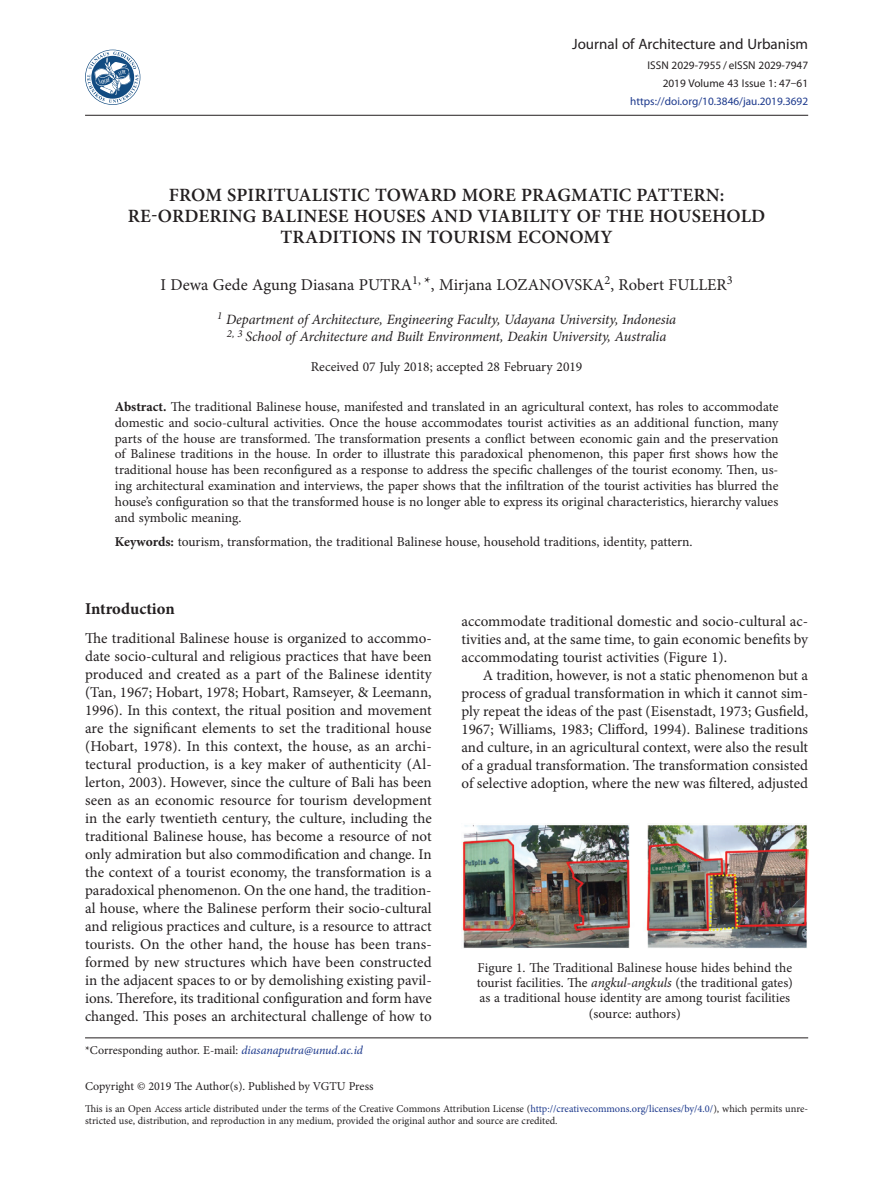
<style>
.page{position:relative;width:872px;height:1191px;background:#fff}
.page>*{position:absolute;margin:0;border:0;box-sizing:border-box;transform-origin:0 0}
.t1{font:600 18.75px/21px "Minion Pro";letter-spacing:.01em;color:#231f20;text-align:center}
.t2{font:16.5px "Minion Pro";color:#231f20}
.t3{font:700 16.5px "Minion Pro";letter-spacing:-.005em;color:#231f20}
.t4{font:15px/18px "Minion Pro";color:#231f20;text-align:justify}
.t5{font:15px "Myriad Pro";color:#231f20}
.t6{font:italic 14.25px/17.2px "Minion Pro";letter-spacing:-.01em;color:#231f20;text-align:center}
.t7{font:13.5px/15.9px "Minion Pro";color:#231f20;text-align:justify}
.t8{font:12px "Minion Pro";letter-spacing:-.005em;color:#231f20}
.t9{font:11.25px/18px "Myriad Pro";color:#231f20;text-align:right}
.t10{font:11.25px "Myriad Pro";color:#1b388c}
.t11{font:10.35px/12px "Minion Pro";color:#231f20}
.s1{font-weight:700}
.s2{font-style:italic;color:#1b388c}
.s3{font-style:italic}
.s4{color:#1b388c}
</style>
<div class="page">
<hr style="left:85px;top:1037px;width:723px;height:1px;background:#231f20">
<hr style="left:85px;top:115px;width:723px;height:1px;background:#231f20">
<svg style="left:86px;top:50px;width:54px;height:54px"></svg>
<img style="left:462px;top:825px;width:346px;height:123px">
<p class="t5" style="left:572px;top:35px;width:237px">Journal of Architecture and Urbanism</p>
<p class="t9" style="left:647px;top:56px;width:162px">ISSN 2029-7955 / eISSN 2029-7947<br>2019 Volume 43 Issue 1: 47–61</p>
<p class="t10" style="left:630px;top:94px;width:179px">https://doi.org/10.3846/jau.2019.3692</p>
<p class="t1" style="left:128px;top:184px;width:639px">FROM SPIRITUALISTIC TOWARD MORE PRAGMATIC PATTERN:<br>RE-ORDERING BALINESE HOUSES AND VIABILITY OF THE HOUSEHOLD<br>TRADITIONS IN TOURISM ECONOMY</p>
<p class="t2" style="left:160px;top:273px;width:574px">I Dewa Gede Agung Diasana PUTRA<sup>1,</sup> *, Mirjana LOZANOVSKA<sup>2</sup>, Robert FULLER<sup>3</sup></p>
<p class="t6" style="left:217px;top:311px;width:461px"><sup>1</sup> Department of Architecture, Engineering Faculty, Udayana University, Indonesia<br><sup>2,</sup> <sup>3</sup> School of Architecture and Built Environment, Deakin University, Australia</p>
<p class="t7" style="left:311px;top:359px;width:273px">Received 07 July 2018; accepted 28 February 2019</p>
<p class="t7" style="left:115px;top:398px;width:665px"><span class="s1">Abstract.</span> The traditional Balinese house, manifested and translated in an agricultural context, has roles to accommodate domestic and socio-cultural activities. Once the house accommodates tourist activities as an additional function, many parts of the house are transformed. The transformation presents a conflict between economic gain and the preservation of Balinese traditions in the house. In order to illustrate this paradoxical phenomenon, this paper first shows how the traditional house has been reconfigured as a response to address the specific challenges of the tourist economy. Then, us&shy;ing architectural examination and interviews, the paper shows that the infiltration of the tourist activities has blurred the house’s configuration so that the transformed house is no longer able to express its original characteristics, hierarchy values and symbolic meaning.</p>
<p class="t7" style="left:115px;top:534px;width:579px"><span class="s1">Keywords:</span> tourism, transformation, the traditional Balinese house, household traditions, identity, pattern.</p>
<p class="t3" style="left:85px;top:597px;width:91px">Introduction</p>
<p class="t4" style="left:85px;top:629px;width:348px">The traditional Balinese house is organized to accommo&shy;date socio-cultural and religious practices that have been produced and created as a part of the Balinese identity (Tan, 1967; Hobart, 1978; Hobart, Ramseyer, &amp; Leemann, 1996). In this context, the ritual position and movement are the significant elements to set the traditional house (Hobart, 1978). In this context, the house, as an archi&shy;tectural production, is a key maker of authenticity (Al&shy;lerton, 2003). However, since the culture of Bali has been seen as an economic resource for tourism development in the early twentieth century, the culture, including the traditional Balinese house, has become a resource of not only admiration but also commodification and change. In the context of a tourist economy, the transformation is a paradoxical phenomenon. On the one hand, the tradition&shy;al house, where the Balinese perform their socio-cultural and religious practices and culture, is a resource to attract tourists. On the other hand, the house has been trans&shy;formed by new structures which have been constructed in the adjacent spaces to or by demolishing existing pavil&shy;ions. Therefore, its traditional configuration and form have changed. This poses an architectural challenge of how to</p>
<p class="t8" style="left:85px;top:1041px;width:279px">*Corresponding author. E-mail: <span class="s2">diasanaputra@unud.ac.id</span></p>
<p class="t4" style="left:461px;top:612px;width:348px">accommodate traditional domestic and socio-cultural ac&shy;tivities and, at the same time, to gain economic benefits by accommodating tourist activities (Figure 1).</p>
<p class="t4" style="left:461px;top:666px;width:348px;text-indent:21px">A tradition, however, is not a static phenomenon but a process of gradual transformation in which it cannot sim&shy;ply repeat the ideas of the past (Eisenstadt, 1973; Gusfield, 1967; Williams, 1983; Clifford, 1994). Balinese traditions and culture, in an agricultural context, were also the result of a gradual transformation. The transformation consisted of selective adoption, where the new was filtered, adjusted</p>
<p class="t7" style="left:477px;top:960px;width:318px;line-height:15.3px;text-align:center">Figure 1. The Traditional Balinese house hides behind the tourist facilities. The <span class="s3">angkul-angkuls</span> (the traditional gates) as a traditional house identity are among tourist facilities (source: authors)</p>
<p class="t8" style="left:85px;top:1078px;width:290px">Copyright © 2019 The Author(s). Published by VGTU Press</p>
<p class="t11" style="left:85px;top:1102px;width:724px">This is an Open Access article distributed under the terms of the Creative Commons Attribution License (<span class="s4">http://creativecommons.org/licenses/by/4.0/</span>), which permits unre&shy;stricted use, distribution, and reproduction in any medium, provided the original author and source are credited.</p>
</div>
